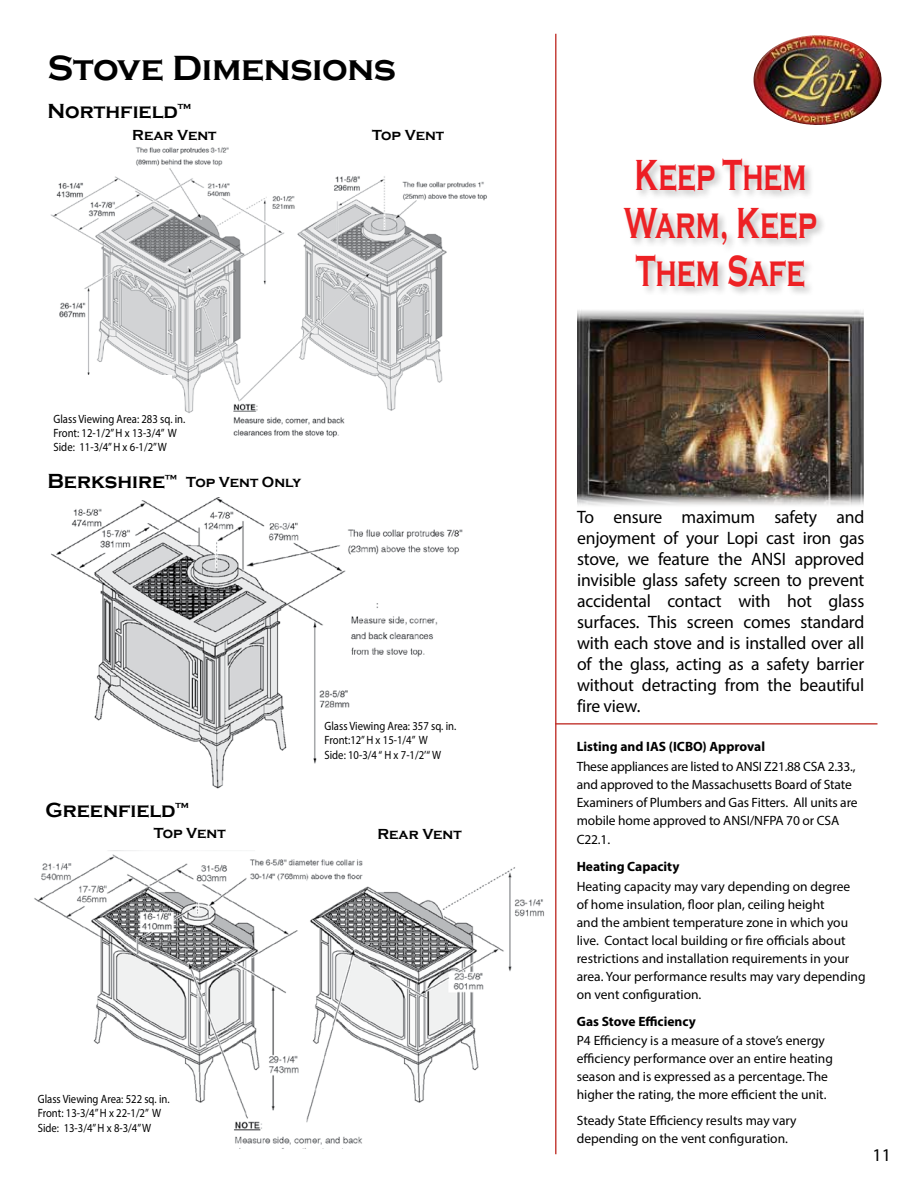
<style>
.page{position:relative;width:918px;height:1188px;background:#fff}
.page>*{position:absolute;margin:0;border:0;box-sizing:border-box;transform-origin:0 0}
.t1{font:700 44.85px/48px "Copperplate Gothic";color:#ed2124;scale:.66 1}
.t2{font:700 44.85px "Copperplate Gothic";color:#ed1d24;scale:.66 1}
.t3{font:700 36px "Copperplate Gothic";letter-spacing:-.01em;color:#000}
.t4{font:700 21px "Copperplate Gothic";color:#000}
.t5{font:18px/21px "Myriad Pro";letter-spacing:-.01em;color:#000;text-align:justify}
.t6{font:700 15px "Copperplate Gothic";color:#000}
.t7{font:13.5px/18px "Myriad Pro";color:#000}
.t8{font:700 13.5px "Myriad Pro";color:#000}
.t9{font:12px/14.4px "Myriad Pro";color:#000;scale:.89 1}
</style>
<div class="page">
<img style="left:753px;top:35px;width:66px;height:66px">
<img style="left:34px;top:854px;width:510px;height:291px">
<img style="left:50px;top:147px;width:437px;height:291px">
<hr style="left:555px;top:34px;width:1px;height:1120px;background:#bf2e27">
<img style="left:51px;top:497px;width:412px;height:292px">
<img style="left:577px;top:310px;width:286px;height:196px">
<div style="left:622px;top:157px;width:205px;height:140px;background:#000;opacity:.25"></div>
<div style="left:38px;top:1094px;width:145px;height:51px;background:#fff"></div>
<div style="left:54px;top:375px;width:118px;height:52px;background:#fff"></div>
<div style="left:142px;top:391px;width:41px;height:13px;background:#fff"></div>
<div style="left:148px;top:429px;width:41px;height:14px;background:#fff"></div>
<hr style="left:555px;top:723px;width:323px;height:2px;background:#bf2e27">
<div style="left:382px;top:417px;width:95px;height:16px;background:#fff"></div>
<div style="left:396px;top:1128px;width:107px;height:21px;background:#fff"></div>
<div style="left:73px;top:746px;width:107px;height:21px;background:#fff"></div>
<h2 class="t3" style="left:48px;top:48px;width:350px">Stove Dimensions</h2>
<h3 class="t4" style="left:48px;top:99px;width:145px">Northfield<sup>™</sup></h3>
<p class="t6" style="left:132px;top:126px;width:86px">Rear Vent</p>
<p class="t6" style="left:372px;top:126px;width:74px">Top Vent</p>
<p class="t9" style="left:54px;top:411px;width:150px">Glass Viewing Area: 283 sq. in.<br>Front: 12-1/2” H x 13-3/4” W<br>Side: 11-3/4” H x 6-1/2” W</p>
<h3 class="t4" style="left:48px;top:469px;width:131px">Berkshire<sup>™</sup></h3>
<p class="t6" style="left:186px;top:474px;width:116px">Top Vent Only</p>
<h3 class="t4" style="left:45px;top:798px;width:145px">Greenfield<sup>™</sup></h3>
<p class="t9" style="left:325px;top:718px;width:150px">Glass Viewing Area: 357 sq. in.<br>Front:12” H x 15-1/4” W<br>Side: 10-3/4 “ H x 7-1/2’“ W</p>
<p class="t6" style="left:154px;top:824px;width:74px">Top Vent</p>
<p class="t6" style="left:377px;top:826px;width:86px">Rear Vent</p>
<p class="t9" style="left:38px;top:1091px;width:150px">Glass Viewing Area: 522 sq. in.<br>Front: 13-3/4” H x 22-1/2” W<br>Side: 13-3/4” H x 8-3/4” W</p>
<h1 class="t2" style="left:635px;top:150px;width:262px">Keep Them</h1>
<h1 class="t1" style="left:624px;top:200px;width:294px">Warm, Keep<br>Them Safe</h1>
<p class="t5" style="left:577px;top:506px;width:289px">To ensure maximum safety and enjoyment of your Lopi cast iron gas stove, we feature the ANSI approved invisible glass safety screen to prevent accidental contact with hot glass surfaces. This screen comes standard with each stove and is installed over all of the glass, acting as a safety barrier without detracting from the beautiful fire view.</p>
<p class="t8" style="left:577px;top:738px;width:190px">Listing and IAS (ICBO) Approval</p>
<p class="t7" style="left:577px;top:757px;width:282px">These appliances are listed to ANSI Z21.88 CSA 2.33., and approved to the Massachusetts Board of State Examiners of Plumbers and Gas Fitters. All units are mobile home approved to ANSI/NFPA 70 or CSA</p>
<p class="t7" style="left:577px;top:830px;width:35px">C22.1.</p>
<p class="t8" style="left:577px;top:858px;width:104px">Heating Capacity</p>
<p class="t7" style="left:577px;top:877px;width:290px">Heating capacity may vary depending on degree<br>of home insulation, floor plan, ceiling height<br>and the ambient temperature zone in which you live. Contact local building or fire officials about restrictions and installation requirements in your area. Your performance results may vary depending on vent configuration.</p>
<p class="t8" style="left:577px;top:1012px;width:121px">Gas Stove Efficiency</p>
<p class="t7" style="left:577px;top:1031px;width:258px">P4 Efficiency is a measure of a stove’s energy efficiency performance over an entire heating season and is expressed as a percentage. The higher the rating, the more efficient the unit.</p>
<p class="t7" style="left:577px;top:1111px;width:221px">Steady State Efficiency results may vary depending on the vent configuration.</p>
<h3 class="t5" style="left:873px;top:1144px;width:20px">11</h3>
</div>
